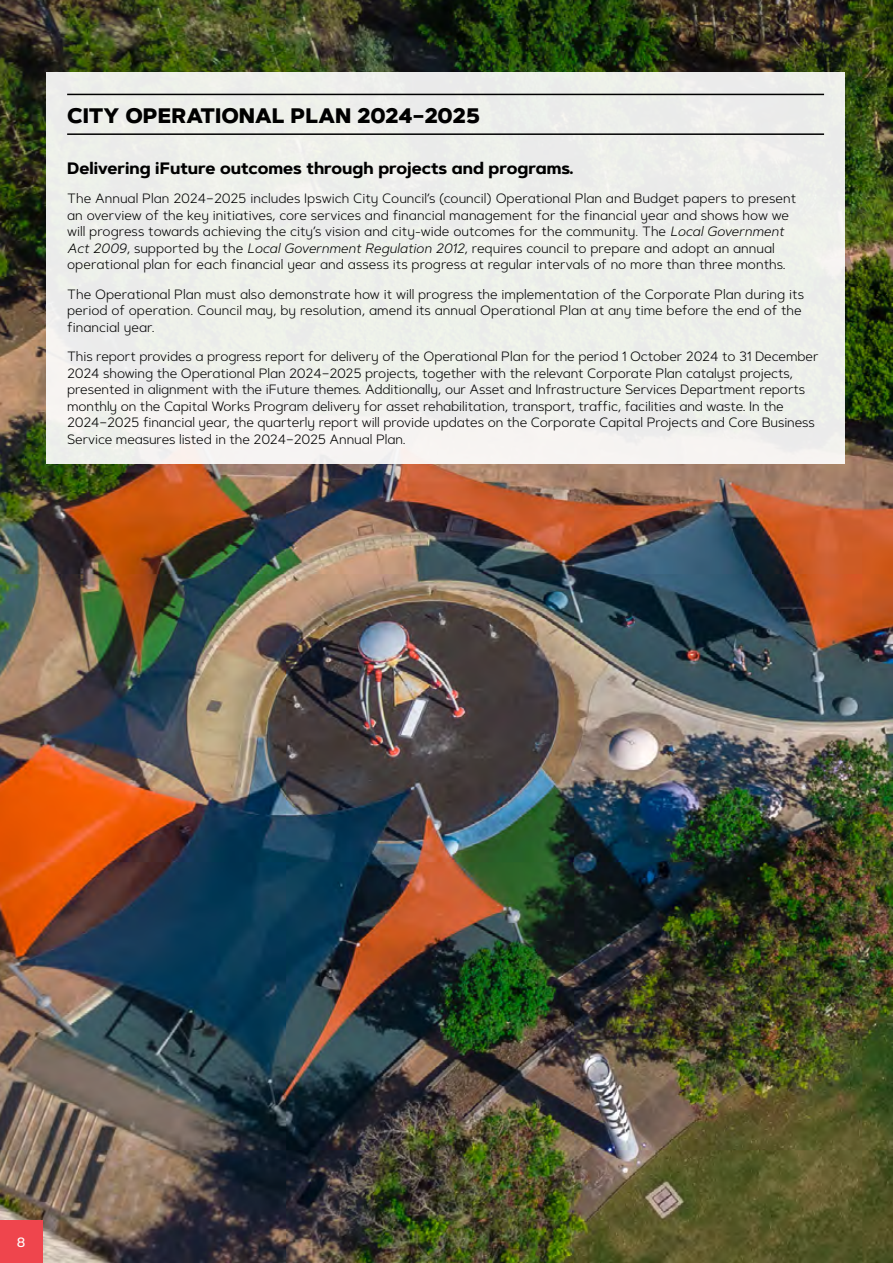
<style>
.page{position:relative;width:893px;height:1263px;background:#fff}
.page>*{position:absolute;margin:0;border:0;box-sizing:border-box;transform-origin:0 0}
.Sub_Heading_1_-_LINES_-_1_col{font:800 21px "Artegra Sans Alt";color:#000}
.Sub_Heading_2_-_1_col{font:700 16.5px "Artegra Sans Alt";color:#000}
.Body_copy_1_column{font:300 13.5px/16.5px "Artegra Sans Alt";letter-spacing:-.01em;color:#000}
.t1{font:500 13.5px "Artegra Sans Alt";color:#fff}
.s1{font-style:italic}
</style>
<div class="page">
<img style="left:0;top:0;width:893px;height:1263px">
<div style="left:46px;top:72px;width:799px;height:391px;background:#edf0eb"></div>
<hr style="left:67px;top:94px;width:757px;height:1px;background:#000">
<hr style="left:67px;top:133px;width:757px;height:2px;background:#000">
<div style="left:0;top:1220px;width:43px;height:43px;background:#ef454d"></div>
<p class="Sub_Heading_1_-_LINES_-_1_col" style="left:67px;top:100px;width:414px">CITY OPERATIONAL PLAN 2024–2025</p>
<p class="Sub_Heading_2_-_1_col" style="left:67px;top:156px;width:508px">Delivering iFuture outcomes through projects and programs.</p>
<p class="Body_copy_1_column" style="left:67px;top:190px;width:731px">The Annual Plan 2024–2025 includes Ipswich City Council’s (council) Operational Plan and Budget papers to present an overview of the key initiatives, core services and financial management for the financial year and shows how we will progress towards achieving the city’s vision and city-wide outcomes for the community. The <span class="s1">Local Government Act 2009</span>, supported by the <span class="s1">Local Government Regulation 2012</span>, requires council to prepare and adopt an annual operational plan for each financial year and assess its progress at regular intervals of no more than three months.</p>
<p class="Body_copy_1_column" style="left:67px;top:285px;width:738px">The Operational Plan must also demonstrate how it will progress the implementation of the Corporate Plan during its period of operation. Council may, by resolution, amend its annual Operational Plan at any time before the end of the financial year.</p>
<p class="Body_copy_1_column" style="left:67px;top:348px;width:753px">This report provides a progress report for delivery of the Operational Plan for the period 1 October 2024 to 31 December 2024 showing the Operational Plan 2024–2025 projects, together with the relevant Corporate Plan catalyst projects, presented in alignment with the iFuture themes. Additionally, our Asset and Infrastructure Services Department reports monthly on the Capital Works Program delivery for asset rehabilitation, transport, traffic, facilities and waste. In the 2024–2025 financial year, the quarterly report will provide updates on the Corporate Capital Projects and Core Business Service measures listed in the 2024–2025 Annual Plan.</p>
<p class="t1" style="left:17px;top:1232px;width:10px">8</p>
</div>
